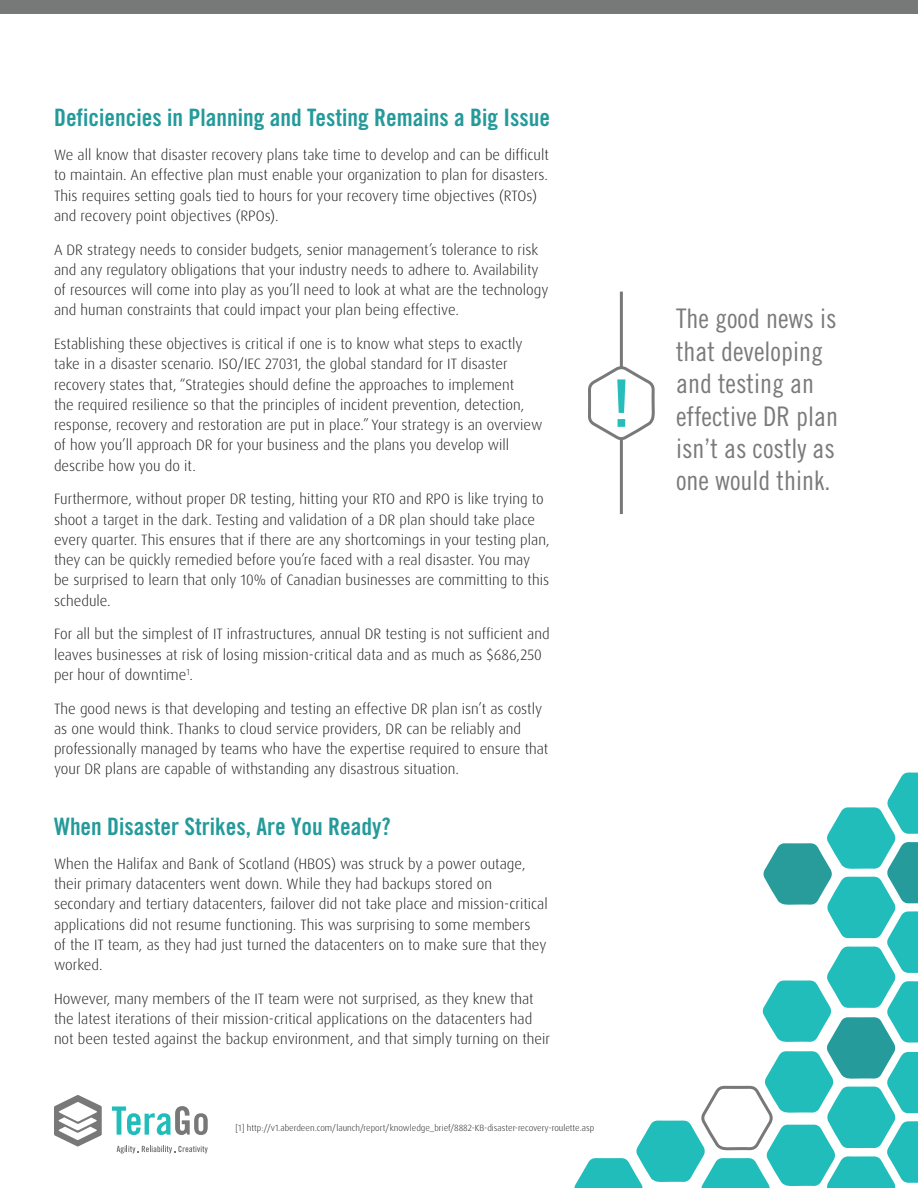
<style>
.page{position:relative;width:918px;height:1188px;background:#fff}
.page>*{position:absolute;margin:0;border:0;box-sizing:border-box;transform-origin:0 0}
.t1{font:27px/32.4px "Trade Gothic Cond Eighteen";color:#797b79}
.Body{font:24px "Trade Gothic Bold Cond Twenty";color:#259a9a}
.Body-2{font:300 15px/20.2px "Dax Pro";color:#231f20}
.t2{font:300 9px "Dax Pro";color:#231f20}
</style>
<div class="page">
<hr style="left:620px;top:292px;width:3px;height:222px;background:#787879">
<svg style="left:112px;top:1106px;width:96px;height:29px"></svg>
<svg style="left:54px;top:1095px;width:48px;height:52px"></svg>
<svg style="left:117px;top:1146px;width:91px;height:7px"></svg>
<svg style="left:574px;top:772px;width:344px;height:416px"></svg>
<div style="left:0;top:0;width:918px;height:14px;background:#777978"></div>
<svg style="left:588px;top:363px;width:67px;height:80px"></svg>
<p class="Body" style="left:54px;top:103px;width:498px">Deficiencies in Planning and Testing Remains a Big Issue</p>
<p class="Body-2" style="left:54px;top:145px;width:496px">We all know that disaster recovery plans take time to develop and can be difficult to maintain. An effective plan must enable your organization to plan for disasters.<br>This requires setting goals tied to hours for your recovery time objectives (RTOs) and recovery point objectives (RPOs).</p>
<p class="Body-2" style="left:54px;top:239px;width:496px">A DR strategy needs to consider budgets, senior management’s tolerance to risk and any regulatory obligations that your industry needs to adhere to. Availability of resources will come into play as you’ll need to look at what are the technology and human constraints that could impact your plan being effective.</p>
<p class="Body-2" style="left:54px;top:334px;width:490px">Establishing these objectives is critical if one is to know what steps to exactly take in a disaster scenario. ISO/IEC 27031, the global standard for IT disaster recovery states that, “Strategies should define the approaches to implement<br>the required resilience so that the principles of incident prevention, detection, response, recovery and restoration are put in place.” Your strategy is an overview of how you’ll approach DR for your business and the plans you develop will describe how you do it.</p>
<p class="Body-2" style="left:54px;top:489px;width:497px">Furthermore, without proper DR testing, hitting your RTO and RPO is like trying to shoot a target in the dark. Testing and validation of a DR plan should take place every quarter. This ensures that if there are any shortcomings in your testing plan, they can be quickly remedied before you’re faced with a real disaster. You may<br>be surprised to learn that only 10% of Canadian businesses are committing to this schedule.</p>
<p class="Body-2" style="left:54px;top:624px;width:497px">For all but the simplest of IT infrastructures, annual DR testing is not sufficient and leaves businesses at risk of losing mission-critical data and as much as $686,250 per hour of downtime<sup>1</sup>.</p>
<p class="Body-2" style="left:54px;top:698px;width:496px">The good news is that developing and testing an effective DR plan isn’t as costly as one would think. Thanks to cloud service providers, DR can be reliably and professionally managed by teams who have the expertise required to ensure that your DR plans are capable of withstanding any disastrous situation.</p>
<p class="Body" style="left:54px;top:812px;width:338px">When Disaster Strikes, Are You Ready?</p>
<p class="Body-2" style="left:54px;top:854px;width:495px">When the Halifax and Bank of Scotland (HBOS) was struck by a power outage, their primary datacenters went down. While they had backups stored on secondary and tertiary datacenters, failover did not take place and mission-critical applications did not resume functioning. This was surprising to some members<br>of the IT team, as they had just turned the datacenters on to make sure that they worked.</p>
<p class="Body-2" style="left:54px;top:989px;width:498px">However, many members of the IT team were not surprised, as they knew that the latest iterations of their mission-critical applications on the datacenters had not been tested against the backup environment, and that simply turning on their</p>
<p class="t2" style="left:235px;top:1122px;width:360px">[1] http://v1.aberdeen.com/launch/report/knowledge_brief/8882-KB-disaster-recovery-roulette.asp</p>
<p class="t1" style="left:676px;top:302px;width:163px">The good news is that developing and testing an effective DR plan isn’t as costly as one would think.</p>
</div>
